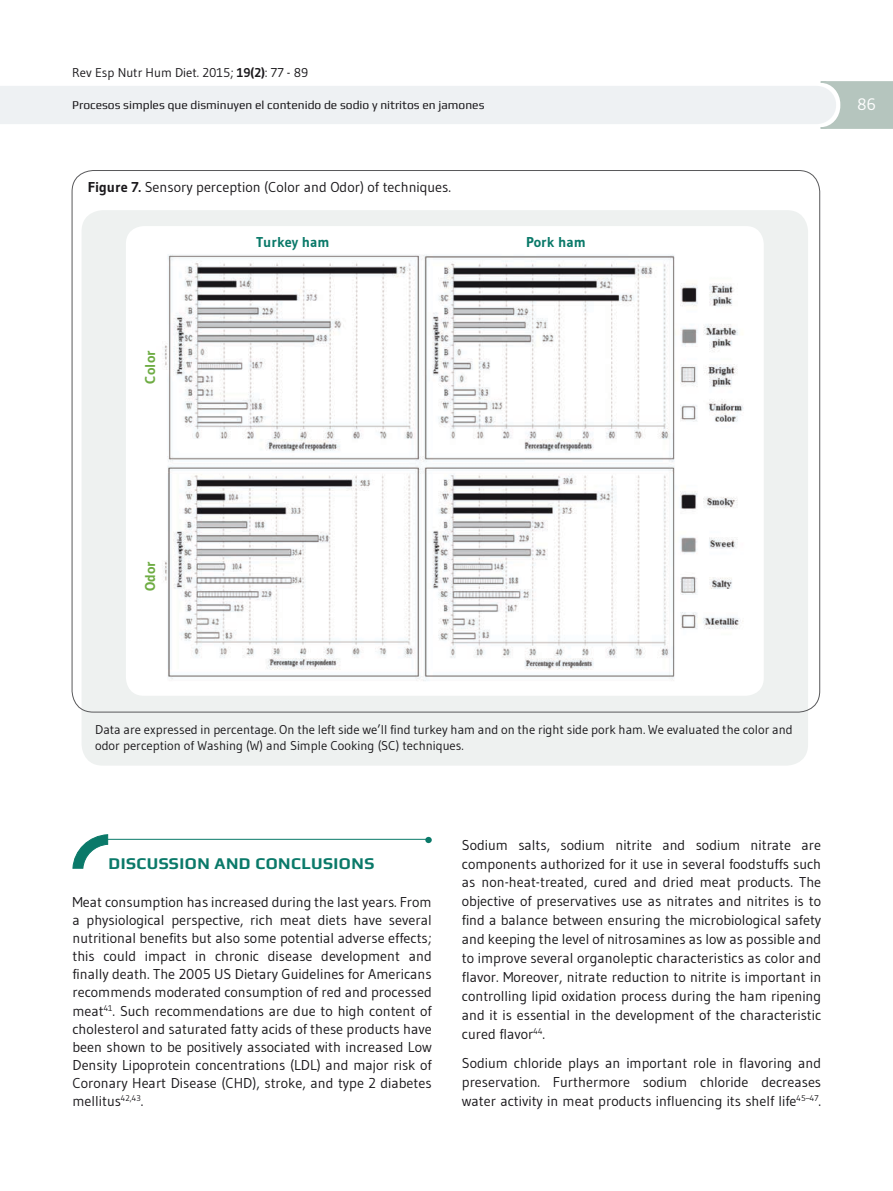
<style>
.page{position:relative;width:893px;height:1191px;background:#fff}
.page>*{position:absolute;margin:0;border:0;box-sizing:border-box;transform-origin:0 0}
.t1{font:700 16.5px "Play";letter-spacing:.03em;color:#0a7969}
.t2{font:16.5px "Gudea";color:#fff}
.t3{font:14.25px/18.9px "Gudea";color:#1a181b;text-align:justify}
.t4{font:700 14.25px "Gudea";color:#0a7969}
.t5{font:700 14.25px "Gudea";color:#6eac43}
.t6{font:12.75px/15.3px "Gudea";color:#1a181b}
.t7{font:12px "Play";color:#1a181b}
.s1{font-weight:700}
</style>
<div class="page">
<svg style="left:0;top:81px;width:893px;height:48px"></svg>
<hr style="left:101px;top:839px;width:325px;height:1px;background:#0a7969">
<div style="left:425px;top:837px;width:7px;height:6px;background:#0a7969;border-radius:50%"></div>
<svg style="left:72px;top:834px;width:37px;height:35px"></svg>
<div style="left:82px;top:210px;width:726px;height:555px;background:#eef1f0;border-radius:21px"></div>
<div style="left:126px;top:226px;width:638px;height:470px;background:#fff;border-radius:18px"></div>
<img style="left:164px;top:254px;width:580px;height:427px">
<p class="t6" style="left:72px;top:65px;width:237px">Rev Esp Nutr Hum Diet. 2015; <span class="s1">19(2)</span>: 77 - 89</p>
<p class="t7" style="left:72px;top:98px;width:414px">Procesos simples que disminuyen el contenido de sodio y nitritos en jamones</p>
<p class="t2" style="left:857px;top:94px;width:20px">86</p>
<p class="t3" style="left:88px;top:177px;width:365px"><span class="s1">Figure 7.</span> Sensory perception (Color and Odor) of techniques.</p>
<p class="t5" style="left:141px;top:383px;width:35px;rotate:-90deg">Color</p>
<p class="t5" style="left:141px;top:591px;width:32px;rotate:-90deg">Odor</p>
<p class="t4" style="left:256px;top:233px;width:75px">Turkey ham</p>
<p class="t4" style="left:526px;top:233px;width:61px">Pork ham</p>
<p class="t6" style="left:95px;top:722px;width:699px">Data are expressed in percentage. On the left side we’ll find turkey ham and on the right side pork ham. We evaluated the color and odor perception of Washing (W) and Simple Cooking (SC) techniques.</p>
<p class="t1" style="left:108px;top:853px;width:267px">DISCUSSION AND CONCLUSIONS</p>
<p class="t3" style="left:72px;top:893px;width:361px;line-height:18px">Meat consumption has increased during the last years. From a physiological perspective, rich meat diets have several nutritional benefits but also some potential adverse effects; this could impact in chronic disease development and finally death. The 2005 US Dietary Guidelines for Americans recommends moderated consumption of red and processed meat<sup>41</sup>. Such recommendations are due to high content of cholesterol and saturated fatty acids of these products have been shown to be positively associated with increased Low Density Lipoprotein concentrations (LDL) and major risk of Coronary Heart Disease (CHD), stroke, and type 2 diabetes mellitus<sup>42,43</sup>.</p>
<p class="t3" style="left:462px;top:835px;width:361px">Sodium salts, sodium nitrite and sodium nitrate are components authorized for it use in several foodstuffs such as non-heat-treated, cured and dried meat products. The objective of preservatives use as nitrates and nitrites is to find a balance between ensuring the microbiological safety and keeping the level of nitrosamines as low as possible and to improve several organoleptic characteristics as color and flavor. Moreover, nitrate reduction to nitrite is important in controlling lipid oxidation process during the ham ripening and it is essential in the development of the characteristic cured flavor<sup>44</sup>.</p>
<p class="t3" style="left:462px;top:1053px;width:361px">Sodium chloride plays an important role in flavoring and preservation. Furthermore sodium chloride decreases water activity in meat products influencing its shelf life<sup>45–47</sup>.</p>
</div>
